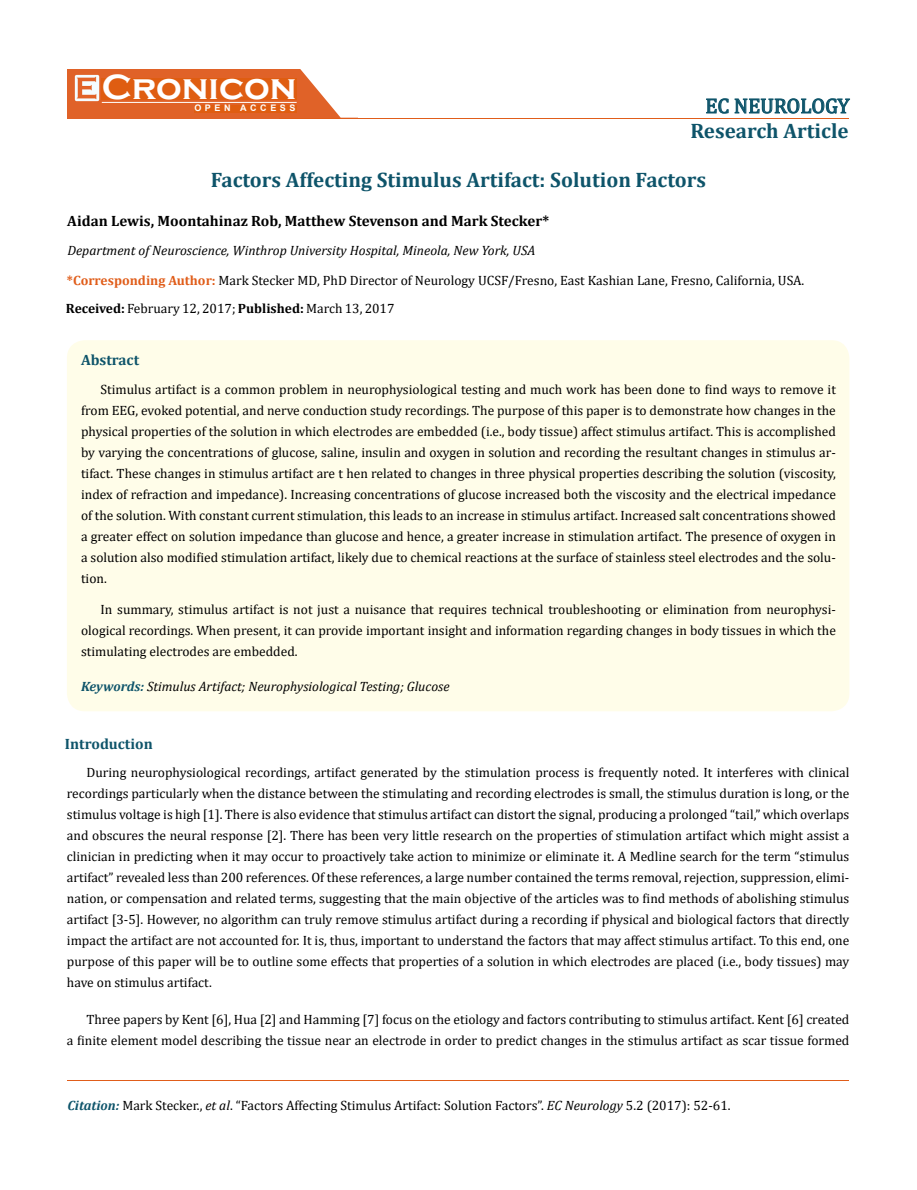
<style>
.page{position:relative;width:917px;height:1190px;background:#fff}
.page>*{position:absolute;margin:0;border:0;box-sizing:border-box;transform-origin:0 0}
.t1{font:700 36px "Copperplate Gothic";color:#fff}
.t2{font:700 21px "Cambria";color:#0e546a}
.t3{font:21px "Cambria";color:#0e546a}
.t4{font:700 15px "Cambria";color:#000}
.t5{font:700 15px "Cambria";color:#0e546a}
.t6{font:13.5px/21px "Cambria";color:#000;text-align:justify}
.t7{font:italic 13.5px "Cambria";color:#000}
.t8{font:700 9px "Arial";letter-spacing:.4em;color:#fff}
.s1{font-weight:700;color:#e05d1a}
.s2{font-weight:700}
.s3{font-weight:700;color:#0e546a}
.s4{font-weight:700;font-style:italic;color:#0e546a}
.s5{font-style:italic}
</style>
<div class="page">
<div style="left:67px;top:70px;width:290px;height:49px;background:#e06228"></div>
<svg style="left:300px;top:69px;width:58px;height:49px"></svg>
<img style="left:75px;top:75px;width:24px;height:26px">
<div style="left:102px;top:79px;width:195px;height:21px;background:#df5d11"></div>
<div style="left:194px;top:105px;width:103px;height:7px;background:#df5d11"></div>
<svg style="left:706px;top:98px;width:144px;height:16px"></svg>
<hr style="left:102px;top:102px;width:194px;height:1px;background:#fff">
<hr style="left:279px;top:118px;width:569px;height:1px;background:#e05d1a">
<hr style="left:67px;top:1080px;width:782px;height:1px;background:#e05d1a">
<div style="left:67px;top:340px;width:782px;height:371px;background:#fffde9;border-radius:18px"></div>
<h1 class="t1" style="left:102px;top:68px;width:196px">Cronicon</h1>
<p class="t8" style="left:194px;top:102px;width:103px">OPEN ACCESS</p>
<h2 class="t3" style="left:705px;top:93px;width:146px">EC NEUROLOGY</h2>
<h2 class="t2" style="left:690px;top:116px;width:160px">Research Article</h2>
<h2 class="t2" style="left:211px;top:165px;width:497px">Factors Affecting Stimulus Artifact: Solution Factors</h2>
<p class="t4" style="left:67px;top:210px;width:483px">Aidan Lewis, Moontahinaz Rob, Matthew Stevenson and Mark Stecker*</p>
<p class="t7" style="left:67px;top:241px;width:469px">Department of Neuroscience, Winthrop University Hospital, Mineola, New York, USA</p>
<p class="t6" style="left:67px;top:270px;width:739px"><span class="s1">*Corresponding Author:</span> Mark Stecker MD, PhD Director of Neurology UCSF/Fresno, East Kashian Lane, Fresno, California, USA.</p>
<p class="t6" style="left:66px;top:297px;width:330px"><span class="s2">Received:</span> February 12, 2017; <span class="s2">Published:</span> March 13, 2017</p>
<p class="t5" style="left:81px;top:350px;width:60px">Abstract</p>
<p class="t6" style="left:81px;top:379px;width:756px;text-indent:19px">Stimulus artifact is a common problem in neurophysiological testing and much work has been done to find ways to remove it from EEG, evoked potential, and nerve conduction study recordings. The purpose of this paper is to demonstrate how changes in the physical properties of the solution in which electrodes are embedded (i.e., body tissue) affect stimulus artifact. This is accomplished by varying the concentrations of glucose, saline, insulin and oxygen in solution and recording the resultant changes in stimulus ar&shy;tifact. These changes in stimulus artifact are t hen related to changes in three physical properties describing the solution (viscosity, index of refraction and impedance). Increasing concentrations of glucose increased both the viscosity and the electrical impedance of the solution. With constant current stimulation, this leads to an increase in stimulus artifact. Increased salt concentrations showed a greater effect on solution impedance than glucose and hence, a greater increase in stimulation artifact. The presence of oxygen in a solution also modified stimulation artifact, likely due to chemical reactions at the surface of stainless steel electrodes and the solu&shy;tion.</p>
<p class="t6" style="left:81px;top:599px;width:756px;text-indent:20px">In summary, stimulus artifact is not just a nuisance that requires technical troubleshooting or elimination from neurophysi&shy;ological recordings. When present, it can provide important insight and information regarding changes in body tissues in which the stimulating electrodes are embedded.</p>
<p class="t7" style="left:81px;top:676px;width:370px"><span class="s3">Keywords:</span> Stimulus Artifact; Neurophysiological Testing; Glucose</p>
<p class="t5" style="left:65px;top:733px;width:89px">Introduction</p>
<p class="t6" style="left:67px;top:762px;width:784px;text-indent:19px">During neurophysiological recordings, artifact generated by the stimulation process is frequently noted. It interferes with clinical recordings particularly when the distance between the stimulating and recording electrodes is small, the stimulus duration is long, or the stimulus voltage is high [1]. There is also evidence that stimulus artifact can distort the signal, producing a prolonged “tail,” which overlaps and obscures the neural response [2]. There has been very little research on the properties of stimulation artifact which might assist a clinician in predicting when it may occur to proactively take action to minimize or eliminate it. A Medline search for the term “stimulus artifact” revealed less than 200 references. Of these references, a large number contained the terms removal, rejection, suppression, elimi&shy;nation, or compensation and related terms, suggesting that the main objective of the articles was to find methods of abolishing stimulus artifact [3-5]. However, no algorithm can truly remove stimulus artifact during a recording if physical and biological factors that directly impact the artifact are not accounted for. It is, thus, important to understand the factors that may affect stimulus artifact. To this end, one purpose of this paper will be to outline some effects that properties of a solution in which electrodes are placed (i.e., body tissues) may have on stimulus artifact.</p>
<p class="t6" style="left:67px;top:1008px;width:784px;text-align:right">Three papers by Kent [6], Hua [2] and Hamming [7] focus on the etiology and factors contributing to stimulus artifact. Kent [6] created<br>a finite element model describing the tissue near an electrode in order to predict changes in the stimulus artifact as scar tissue formed</p>
<p class="t6" style="left:67px;top:1094px;width:664px"><span class="s4">Citation:</span> Mark Stecker., <span class="s5">et al</span>. “Factors Affecting Stimulus Artifact: Solution Factors”. <span class="s5">EC Neurology</span> 5.2 (2017): 52-61.</p>
</div>
